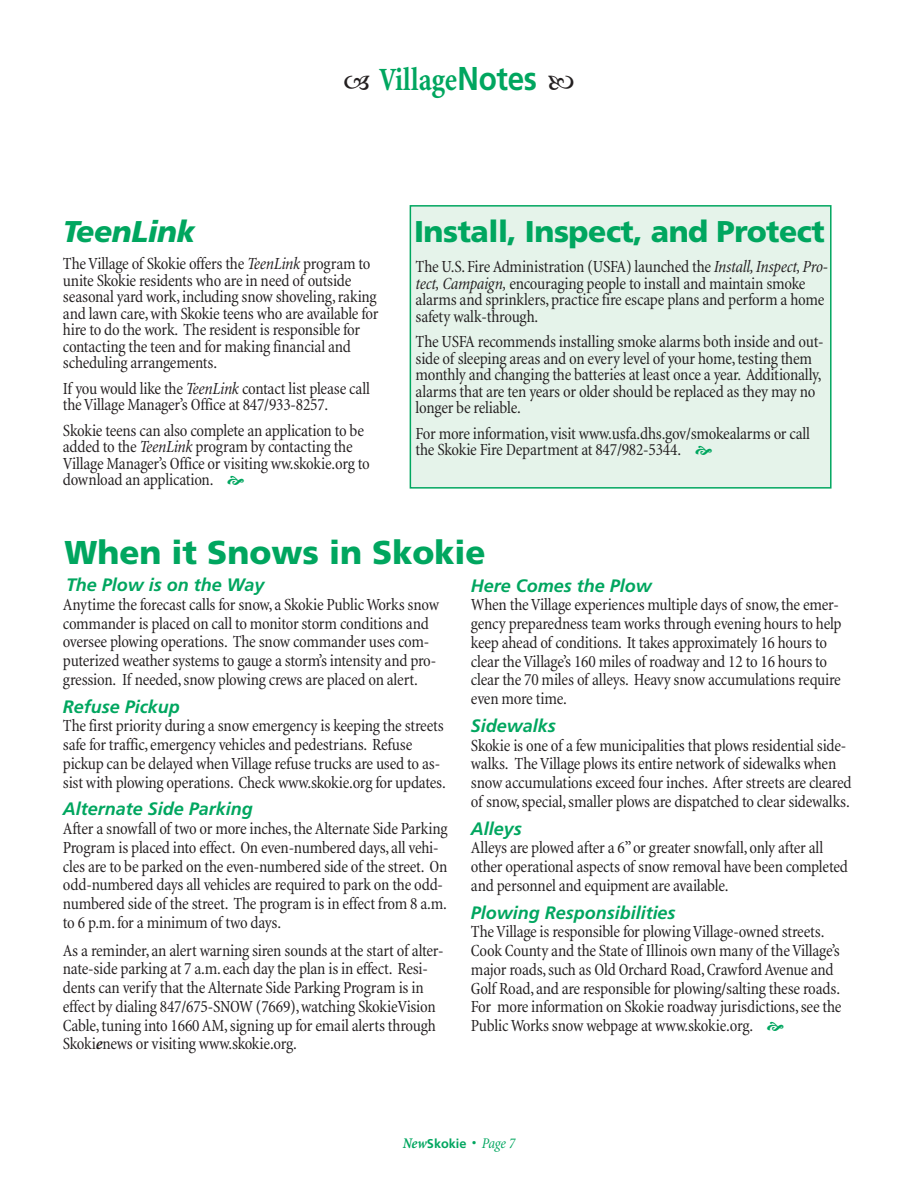
<style>
.page{position:relative;width:918px;height:1188px;background:#fff}
.page>*{position:absolute;margin:0;border:0;box-sizing:border-box;transform-origin:0 0}
.t1{font:900 33px "Frutiger";color:#00a65f}
.t2{font:700 condensed 33px "Minion";letter-spacing:-.005em;color:#00a65f;scale:.9 1}
.t3{font:900 30px "Frutiger";letter-spacing:-.015em;color:#00a65f}
.t4{font:italic 900 30px "Frutiger";letter-spacing:-.015em;color:#00a65f}
.t5{font:italic 700 18px "Frutiger";color:#00a65f}
.t6{font:condensed 17.25px/18.8px "Minion";letter-spacing:-.015em;color:#231f20}
.t7{font:700 12.75px "Frutiger";color:#00a65f}
.s1{font-family:"Frutiger";font-stretch:normal}
.s2{font-style:italic}
.s3{font-weight:700;font-style:italic}
.s4{font-family:"Minion";font-style:italic;font-stretch:condensed;font-size:15px}
.s5{font-family:"Helvetica";font-weight:400;font-size:15px}
.s6{font-family:"Minion";font-weight:400;font-style:italic;font-stretch:condensed;font-size:15px}
</style>
<div class="page">
<div style="left:411px;top:207px;width:419px;height:280px;background:#e5f3ea"></div>
<div style="left:410px;top:205px;width:422px;height:284px;border:2px solid #00a65f"></div>
<h1 class="t2" style="left:379px;top:67px;width:177px">Village<span class="s1">Notes</span></h1>
<h2 class="t4" style="left:63px;top:220px;width:134px">TeenLink</h2>
<p class="t6" style="left:63px;top:257px;width:317px;line-height:16.5px">The Village of Skokie offers the <span class="s2">TeenLink</span> program to unite Skokie residents who are in need of outside seasonal yard work, including snow shoveling, raking and lawn care, with Skokie teens who are available for hire to do the work. The resident is responsible for contacting the teen and for making financial and scheduling arrangements.</p>
<p class="t6" style="left:63px;top:382px;width:309px;line-height:16.5px">If you would like the <span class="s2">TeenLink</span> contact list please call the Village Manager’s Office at 847/933-8257.</p>
<p class="t6" style="left:63px;top:424px;width:308px;line-height:16.5px">Skokie teens can also complete an application to be added to the <span class="s2">TeenLink</span> program by contacting the Village Manager’s Office or visiting ww.skokie.org to download an application.</p>
<h2 class="t3" style="left:414px;top:219px;width:412px">Install, Inspect, and Protect</h2>
<p class="t6" style="left:416px;top:260px;width:414px;line-height:16.5px">The U.S. Fire Administration (USFA) launched the <span class="s2">Install, Inspect, Pro&shy;tect, Campaign,</span> encouraging people to install and maintain smoke alarms and sprinklers, practice fire escape plans and perform a home safety walk-through.</p>
<p class="t6" style="left:416px;top:335px;width:410px;line-height:16.5px">The USFA recommends installing smoke alarms both inside and out&shy;side of sleeping areas and on every level of your home, testing them monthly and changing the batteries at least once a year. Additionally, alarms that are ten years or older should be replaced as they may no longer be reliable.</p>
<p class="t6" style="left:416px;top:427px;width:396px;line-height:16.5px">For more information, visit www.usfa.dhs.gov/smokealarms or call the Skokie Fire Department at 847/982-5344.</p>
<h1 class="t1" style="left:64px;top:539px;width:423px">When it Snows in Skokie</h1>
<p class="t5" style="left:66px;top:578px;width:200px">The Plow is on the Way</p>
<p class="t6" style="left:63px;top:597px;width:378px">Anytime the forecast calls for snow, a Skokie Public Works snow commander is placed on call to monitor storm conditions and oversee plowing operations. The snow commander uses com&shy;puterized weather systems to gauge a storm’s intensity and pro&shy;gression. If needed, snow plowing crews are placed on alert.</p>
<p class="t5" style="left:63px;top:699px;width:118px">Refuse Pickup</p>
<p class="t6" style="left:63px;top:718px;width:384px">The first priority during a snow emergency is keeping the streets safe for traffic, emergency vehicles and pedestrians. Refuse pickup can be delayed when Village refuse trucks are used to as&shy;sist with plowing operations. Check www.skokie.org for updates.</p>
<p class="t5" style="left:63px;top:802px;width:191px">Alternate Side Parking</p>
<p class="t6" style="left:63px;top:821px;width:386px">After a snowfall of two or more inches, the Alternate Side Parking Program is placed into effect. On even-numbered days, all vehi&shy;cles are to be parked on the even-numbered side of the street. On odd-numbered days all vehicles are required to park on the odd&shy;numbered side of the street. The program is in effect from 8 a.m. to 6 p.m. for a minimum of two days.</p>
<p class="t6" style="left:63px;top:942px;width:382px">As a reminder, an alert warning siren sounds at the start of alter&shy;nate-side parking at 7 a.m. each day the plan is in effect. Resi&shy;dents can verify that the Alternate Side Parking Program is in effect by dialing 847/675-SNOW (7669), watching SkokieVision Cable, tuning into 1660 AM, signing up for email alerts through Skoki<span class="s3">e</span>news or visiting www.skokie.org.</p>
<p class="t5" style="left:471px;top:578px;width:182px">Here Comes the Plow</p>
<p class="t6" style="left:471px;top:597px;width:372px">When the Village experiences multiple days of snow, the emer&shy;gency preparedness team works through evening hours to help keep ahead of conditions. It takes approximately 16 hours to clear the Village’s 160 miles of roadway and 12 to 16 hours to clear the 70 miles of alleys. Heavy snow accumulations require even more time.</p>
<p class="t5" style="left:471px;top:718px;width:86px">Sidewalks</p>
<p class="t6" style="left:471px;top:737px;width:382px">Skokie is one of a few municipalities that plows residential side&shy;walks. The Village plows its entire network of sidewalks when snow accumulations exceed four inches. After streets are cleared of snow, special, smaller plows are dispatched to clear sidewalks.</p>
<p class="t5" style="left:471px;top:821px;width:52px">Alleys</p>
<p class="t6" style="left:471px;top:840px;width:379px">Alleys are plowed after a 6” or greater snowfall, only after all other operational aspects of snow removal have been completed and personnel and equipment are available.</p>
<p class="t5" style="left:471px;top:905px;width:206px">Plowing Responsibilities</p>
<p class="t6" style="left:471px;top:924px;width:372px">The Village is responsible for plowing Village-owned streets.<br>Cook County and the State of Illinois own many of the Village’s major roads, such as Old Orchard Road, Crawford Avenue and Golf Road, and are responsible for plowing/salting these roads.<br>For more information on Skokie roadway jurisdictions, see the Public Works snow webpage at www.skokie.org.</p>
<p class="t7" style="left:403px;top:1138px;width:114px"><span class="s4">New</span>Skokie <span class="s5">•</span> <span class="s6">Page 7</span></p>
</div>
